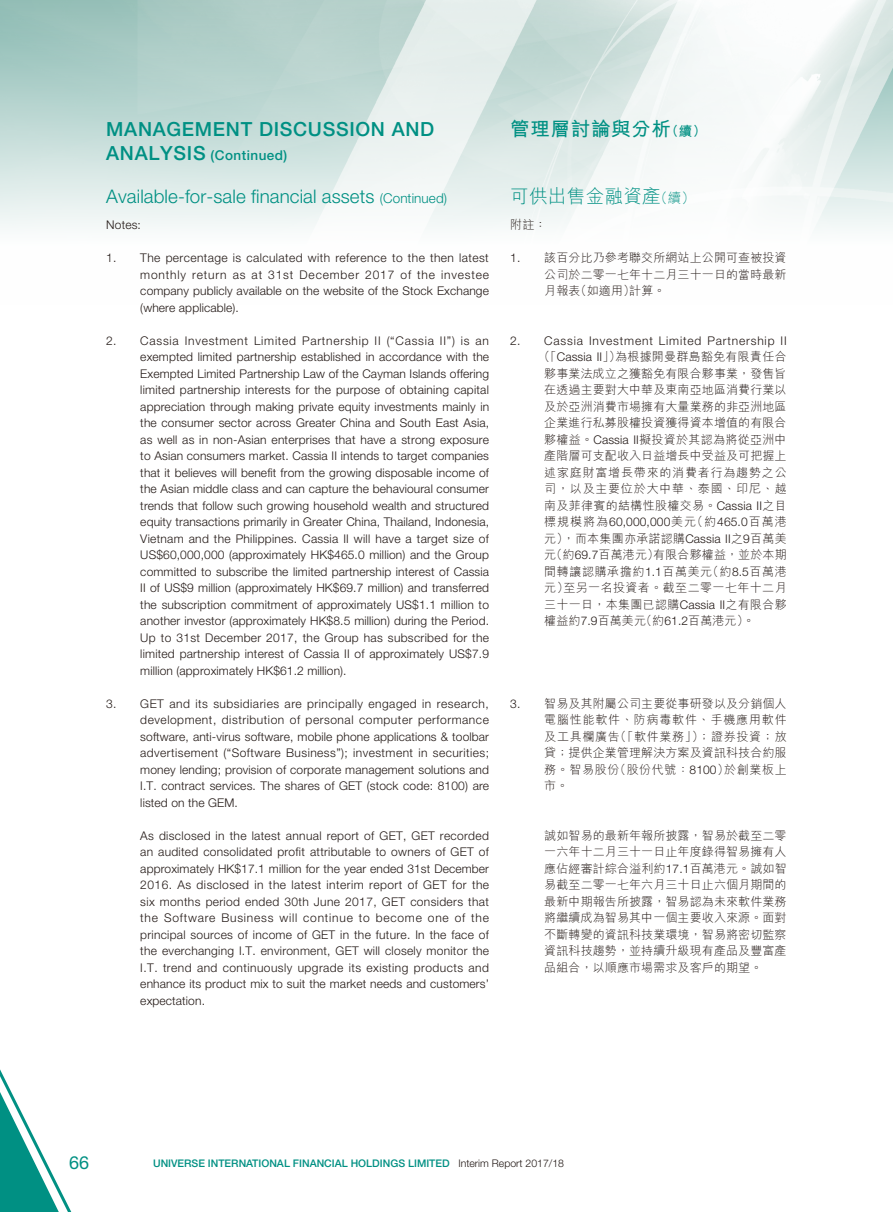
<style>
.page{position:relative;width:893px;height:1212px;background:#fff}
.page>*{position:absolute;margin:0;border:0;box-sizing:border-box;transform-origin:0 0}
.t1{font:500 19.5px "Helvetica Neue LT Std";letter-spacing:.035em;color:#009083}
.t2{font:700 19.5px "M Hei HK";letter-spacing:.035em;color:#009083}
.t3{font:300 18.75px "Helvetica Neue LT Std";letter-spacing:.005em;color:#009083}
.t4{font:300 18.75px "M Hei HK";letter-spacing:.005em;color:#009083}
.t5{font:18px "Helvetica Neue LT Std";color:#009083}
.t6{font:500 13.5px "Helvetica Neue LT Std";letter-spacing:.035em;color:#009083}
.t7{font:300 12px/16.5px "Helvetica Neue LT Std";letter-spacing:.01em;color:#231916;text-align:justify}
.t8{font:300 12px/16.5px "M Hei HK";letter-spacing:.01em;color:#231916;text-align:justify}
.t9{font:300 12px "Helvetica Neue LT Std";letter-spacing:.07em;color:#231916}
.t10{font:500 10.5px "Helvetica Neue LT Std";color:#009083}
.s1{font-size:19.5px}
.s2{font-size:13.5px}
.s3{font-family:"Helvetica Neue LT Std"}
.s4{font-family:"M Hei HK"}
.s5{font-weight:300;color:#231916}
</style>
<div class="page">
<img style="left:0;top:0;width:893px;height:229px">
<svg style="left:0;top:1069px;width:72px;height:143px"></svg>
<h1 class="t1" style="left:106px;top:118px;width:330px">MANAGEMENT DISCUSSION AND</h1>
<p class="t6" style="left:106px;top:148px;width:183px"><span class="s1">ANALYSIS</span> (Continued)</p>
<h2 class="t3" style="left:106px;top:185px;width:342px">Available-for-sale financial assets <span class="s2">(Continued)</span></h2>
<p class="t7" style="left:106px;top:216px;width:36px">Notes:</p>
<p class="t7" style="left:140px;top:249px;width:350px;text-indent:-34px">1. The percentage is calculated with reference to the then latest monthly return as at 31st December 2017 of the investee company publicly available on the website of the Stock Exchange (where applicable).</p>
<p class="t7" style="left:140px;top:332px;width:350px;text-indent:-34px">2. Cassia Investment Limited Partnership II (“Cassia II”) is an exempted limited partnership established in accordance with the Exempted Limited Partnership Law of the Cayman Islands offering limited partnership interests for the purpose of obtaining capital appreciation through making private equity investments mainly in the consumer sector across Greater China and South East Asia, as well as in non-Asian enterprises that have a strong exposure to Asian consumers market. Cassia II intends to target companies that it believes will benefit from the growing disposable income of the Asian middle class and can capture the behavioural consumer trends that follow such growing household wealth and structured equity transactions primarily in Greater China, Thailand, Indonesia, Vietnam and the Philippines. Cassia II will have a target size of US$60,000,000 (approximately HK$465.0 million) and the Group committed to subscribe the limited partnership interest of Cassia II of US$9 million (approximately HK$69.7 million) and transferred the subscription commitment of approximately US$1.1 million to another investor (approximately HK$8.5 million) during the Period.<br>Up to 31st December 2017, the Group has subscribed for the limited partnership interest of Cassia II of approximately US$7.9 million (approximately HK$61.2 million).</p>
<p class="t7" style="left:140px;top:695px;width:350px;text-indent:-34px">3. GET and its subsidiaries are principally engaged in research, development, distribution of personal computer performance software, anti-virus software, mobile phone applications &amp; toolbar advertisement (“Software Business”); investment in securities; money lending; provision of corporate management solutions and I.T. contract services. The shares of GET (stock code: 8100) are listed on the GEM.</p>
<p class="t7" style="left:140px;top:827px;width:350px">As disclosed in the latest annual report of GET, GET recorded an audited consolidated profit attributable to owners of GET of approximately HK$17.1 million for the year ended 31st December 2016. As disclosed in the latest interim report of GET for the six months period ended 30th June 2017, GET considers that the Software Business will continue to become one of the principal sources of income of GET in the future. In the face of the everchanging I.T. environment, GET will closely monitor the I.T. trend and continuously upgrade its existing products and enhance its product mix to suit the market needs and customers’ expectation.</p>
<h1 class="t2" style="left:510px;top:115px;width:198px">管理層討論與分析<span class="s2">（續）</span></h1>
<h2 class="t4" style="left:510px;top:187px;width:186px">可供出售金融資產<span class="s2">（續）</span></h2>
<p class="t8" style="left:510px;top:216px;width:38px">附註：</p>
<p class="t8" style="left:544px;top:249px;width:244px;text-indent:-34px"><span class="s3">1.</span> 該百分比乃參考聯交所網站上公開可查被投資公司於二零一七年十二月三十一日的當時最新月報表（如適用）計算。</p>
<p class="t9" style="left:510px;top:333px;width:278px">2. Cassia Investment Limited Partnership II</p>
<p class="t8" style="left:538px;top:348px;width:250px;text-align:center">（「<span class="s3">Cassia II</span>」）為根據開曼群島豁免有限責任合夥事業法成立之獲豁免有限合夥事業，發售旨在透過主要對大中華及東南亞地區消費行業以及於亞洲消費市場擁有大量業務的非亞洲地區企業進行私募股權投資獲得資本增值的有限合夥權益。<span class="s3">Cassia II</span>擬投資於其認為將從亞洲中產階層可支配收入日益增長中受益及可把握上述家庭財富增長帶來的消費者行為趨勢之公司，以及主要位於大中華、泰國、印尼、越南及菲律賓的結構性股權交易。<span class="s3">Cassia II</span>之目</p>
<p class="t7" style="left:544px;top:513px;width:244px"><span class="s4">標規模將為</span>60,000,000<span class="s4">美元（約</span>465.0<span class="s4">百萬港</span></p>
<p class="t8" style="left:544px;top:530px;width:244px">元），而本集團亦承諾認購<span class="s3">Cassia II</span>之<span class="s3">9</span>百萬美元（約<span class="s3">69.7</span>百萬港元）有限合夥權益，並於本期間轉讓認購承擔約<span class="s3">1.1</span>百萬美元（約<span class="s3">8.5</span>百萬港元）至另一名投資者。截至二零一七年十二月三十一日，本集團已認購<span class="s3">Cassia II</span>之有限合夥權益約<span class="s3">7.9</span>百萬美元（約<span class="s3">61.2</span>百萬港元）。</p>
<p class="t8" style="left:544px;top:695px;width:244px;text-indent:-34px"><span class="s3">3.</span> 智易及其附屬公司主要從事研發以及分銷個人電腦性能軟件、防病毒軟件、手機應用軟件及工具欄廣告（「軟件業務」）；證券投資；放貸；提供企業管理解決方案及資訊科技合約服務。智易股份（股份代號：<span class="s3">8100</span>）於創業板上市。</p>
<p class="t8" style="left:544px;top:827px;width:244px">誠如智易的最新年報所披露，智易於截至二零一六年十二月三十一日止年度錄得智易擁有人應佔經審計綜合溢利約<span class="s3">17.1</span>百萬港元。誠如智易截至二零一七年六月三十日止六個月期間的最新中期報告所披露，智易認為未來軟件業務將繼續成為智易其中一個主要收入來源。面對不斷轉變的資訊科技業環境，智易將密切監察資訊科技趨勢，並持續升級現有產品及豐富產品組合，以順應市場需求及客戶的期望。</p>
<h3 class="t5" style="left:69px;top:1151px;width:22px">66</h3>
<p class="t10" style="left:153px;top:1157px;width:412px">UNIVERSE INTERNATIONAL FINANCIAL HOLDINGS LIMITED <span class="s5">Interim Report 2017/18</span></p>
</div>
